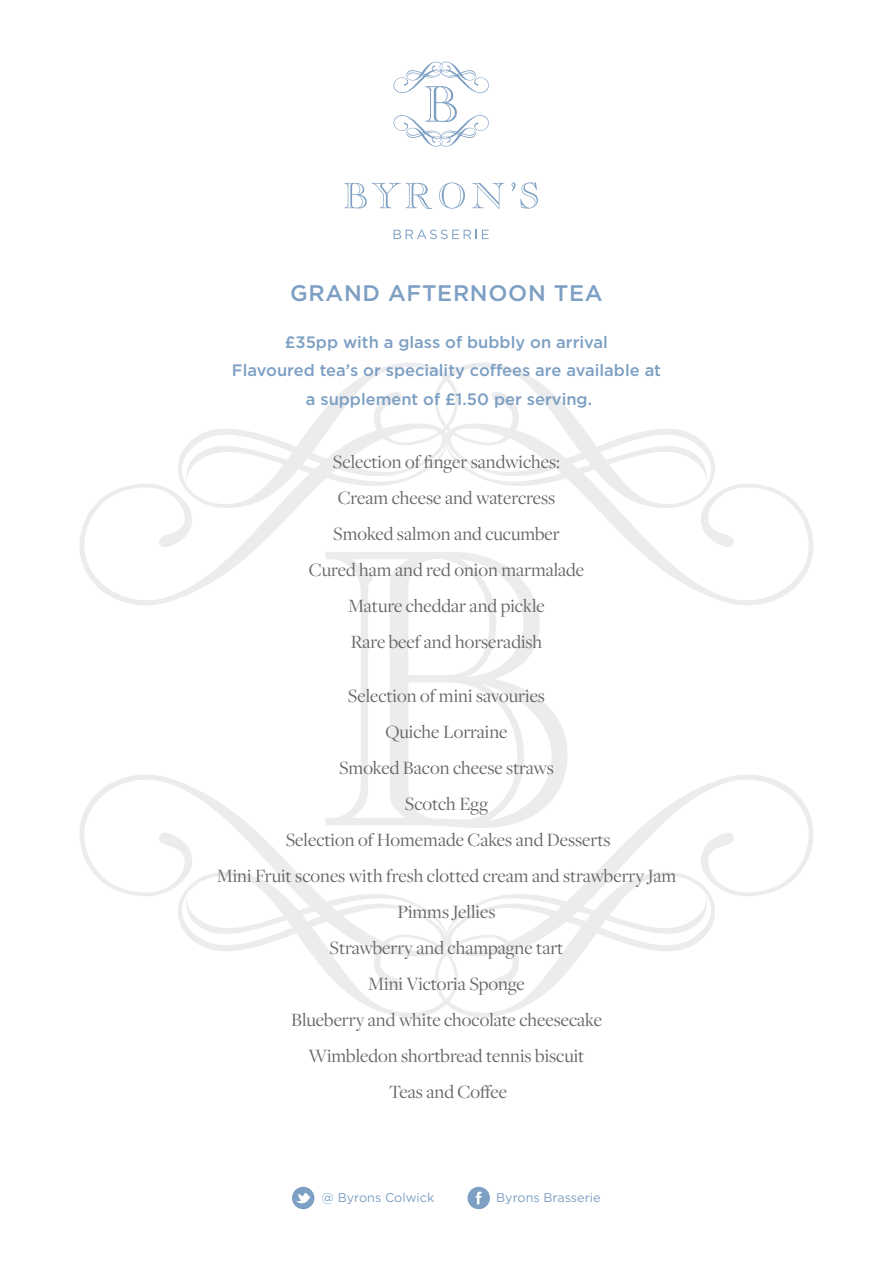
<style>
.page{position:relative;width:893px;height:1263px;background:#fff}
.page>*{position:absolute;margin:0;border:0;box-sizing:border-box;transform-origin:0 0}
.t1{font:500 22.5px "Gotham";letter-spacing:.03em;color:#7c9fc3}
.t2{font:19.5px "Freight Disp Pro";color:#656568}
.t3{font:500 16.5px "Gotham";color:#7c9fc3}
.t4{font:12.6px "Gotham";color:#7c9fc3}
</style>
<div class="page">
<svg style="left:361px;top:612px;width:206px;height:156px"></svg>
<svg style="left:80px;top:768px;width:353px;height:249px"></svg>
<svg style="left:433px;top:768px;width:380px;height:249px"></svg>
<svg style="left:460px;top:363px;width:353px;height:249px"></svg>
<svg style="left:80px;top:363px;width:380px;height:249px"></svg>
<svg style="left:393px;top:61px;width:96px;height:86px"></svg>
<svg style="left:344px;top:183px;width:88px;height:26px"></svg>
<svg style="left:439px;top:182px;width:26px;height:27px"></svg>
<svg style="left:472px;top:183px;width:32px;height:26px"></svg>
<svg style="left:511px;top:182px;width:27px;height:27px"></svg>
<svg style="left:394px;top:230px;width:95px;height:9px"></svg>
<div style="left:468px;top:1187px;width:22px;height:22px;background:#7c9fc3;border-radius:50%"></div>
<svg style="left:476px;top:1192px;width:6px;height:12px"></svg>
<div style="left:292px;top:1187px;width:22px;height:22px;background:#7c9fc3;border-radius:50%"></div>
<svg style="left:296px;top:1193px;width:15px;height:11px"></svg>
<p class="t1" style="left:290px;top:280px;width:314px">GRAND AFTERNOON TEA</p>
<p class="t3" style="left:285px;top:332px;width:325px">£35pp with a glass of bubbly on arrival</p>
<p class="t3" style="left:232px;top:361px;width:431px">Flavoured tea’s or speciality coffees are available at</p>
<p class="t3" style="left:306px;top:389px;width:288px">a supplement of £1.50 per serving.</p>
<p class="t2" style="left:333px;top:449px;width:229px">Selection of finger sandwiches:</p>
<p class="t2" style="left:338px;top:485px;width:219px">Cream cheese and watercress</p>
<p class="t2" style="left:333px;top:521px;width:228px">Smoked salmon and cucumber</p>
<p class="t2" style="left:309px;top:557px;width:277px">Cured ham and red onion marmalade</p>
<p class="t2" style="left:348px;top:593px;width:198px">Mature cheddar and pickle</p>
<p class="t2" style="left:351px;top:629px;width:193px">Rare beef and horseradish</p>
<p class="t2" style="left:348px;top:683px;width:199px">Selection of mini savouries</p>
<p class="t2" style="left:385px;top:719px;width:124px">Quiche Lorraine</p>
<p class="t2" style="left:339px;top:755px;width:216px">Smoked Bacon cheese straws</p>
<p class="t2" style="left:405px;top:791px;width:85px">Scotch Egg</p>
<p class="t2" style="left:286px;top:827px;width:326px">Selection of Homemade Cakes and Desserts</p>
<p class="t2" style="left:217px;top:863px;width:461px">Mini Fruit scones with fresh clotted cream and strawberry Jam</p>
<p class="t2" style="left:397px;top:899px;width:100px">Pimms Jellies</p>
<p class="t2" style="left:329px;top:935px;width:235px">Strawberry and champagne tart</p>
<p class="t2" style="left:368px;top:971px;width:158px">Mini Victoria Sponge</p>
<p class="t2" style="left:291px;top:1007px;width:312px">Blueberry and white chocolate cheesecake</p>
<p class="t2" style="left:308px;top:1043px;width:277px">Wimbledon shortbread tennis biscuit</p>
<p class="t2" style="left:389px;top:1079px;width:119px">Teas and Coffee</p>
<p class="t4" style="left:322px;top:1191px;width:114px">@ Byrons Colwick</p>
<p class="t4" style="left:496px;top:1191px;width:106px">Byrons Brasserie</p>
</div>
